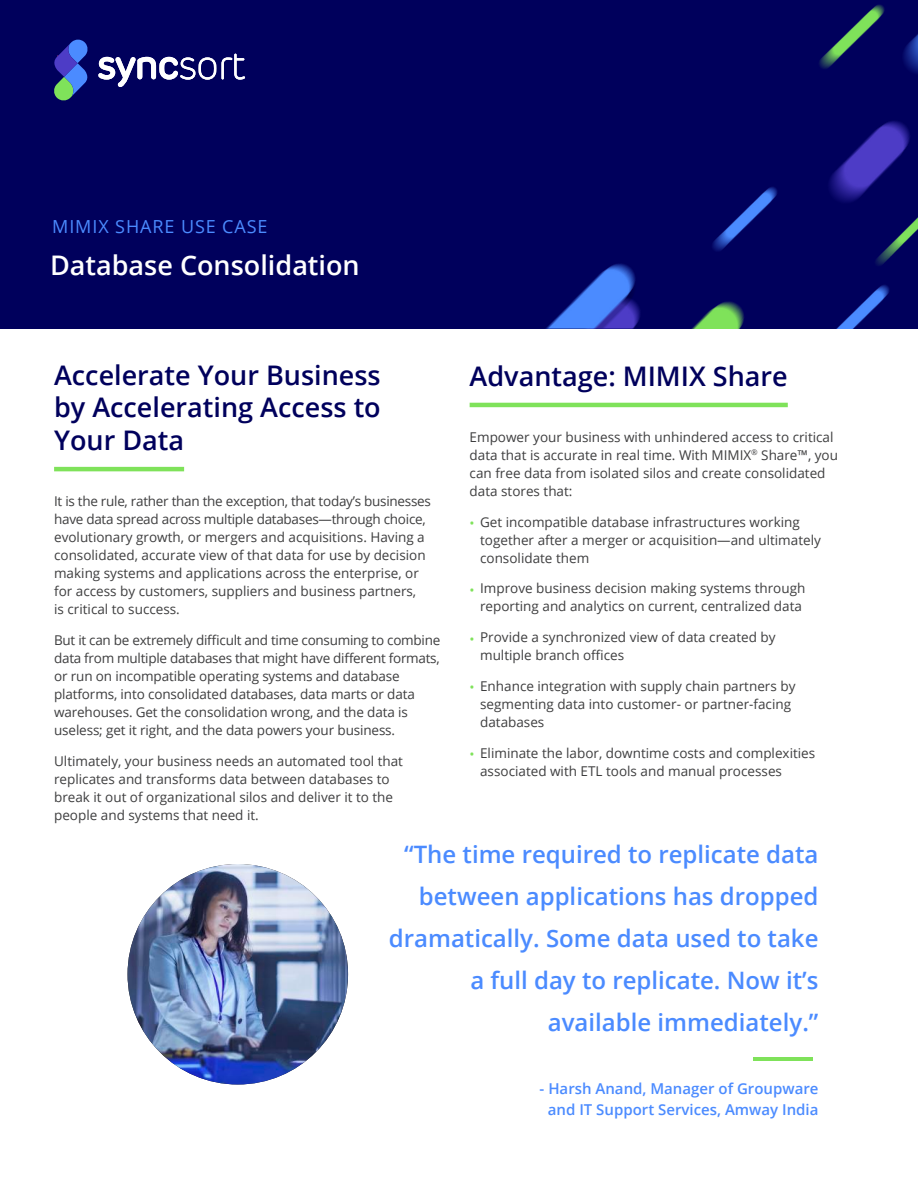
<style>
.page{position:relative;width:918px;height:1188px;background:#fff}
.page>*{position:absolute;margin:0;border:0;box-sizing:border-box;transform-origin:0 0}
.t1{font:600 27px/32.4px "Open Sans";color:#00005c;text-align:justify}
.t2{font:600 27px "Open Sans";color:#fff}
.t3{font:600 24px/42px "Open Sans";color:#4b8bff;text-align:right}
.t4{font:18px "Open Sans";letter-spacing:.05em;color:#4b8bff}
.t5{font:600 15px/21px "Open Sans";color:#4b8bff;text-align:center}
.t6{font:13.5px/18px "Open Sans";color:#3e3e3f}
.s1{color:#7fe25a}
</style>
<div class="page">
<div style="left:0;top:0;width:918px;height:328px;background:#00005c"></div>
<img style="left:712px;top:224px;width:37px;height:27px">
<img style="left:819px;top:13px;width:48px;height:56px">
<img style="left:788px;top:325px;width:57px;height:4px">
<img style="left:845px;top:242px;width:73px;height:87px">
<img style="left:731px;top:187px;width:46px;height:37px">
<img style="left:867px;top:4px;width:51px;height:69px">
<img style="left:527px;top:264px;width:97px;height:65px">
<img style="left:624px;top:264px;width:164px;height:65px">
<img style="left:829px;top:121px;width:89px;height:121px">
<svg style="left:98px;top:54px;width:147px;height:33px"></svg>
<svg style="left:54px;top:40px;width:34px;height:61px"></svg>
<hr style="left:54px;top:467px;width:130px;height:4px;background:#7fe25a">
<hr style="left:754px;top:1057px;width:59px;height:4px;background:#7fe25a">
<img style="left:128px;top:864px;width:220px;height:220px;border-radius:110px">
<hr style="left:470px;top:403px;width:318px;height:4px;background:#7fe25a">
<h3 class="t4" style="left:52px;top:214px;width:217px">MIMIX SHARE USE CASE</h3>
<h1 class="t2" style="left:50px;top:246px;width:311px">Database Consolidation</h1>
<h1 class="t1" style="left:54px;top:358px;width:328px">Accelerate Your Business by Accelerating Access to Your Data</h1>
<h1 class="t1" style="left:470px;top:359px;width:320px">Advantage: MIMIX Share</h1>
<p class="t6" style="left:470px;top:428px;width:370px">Empower your business with unhindered access to critical data that is accurate in real time. With MIMIX<sup>®</sup> Share™, you can free data from isolated silos and create consolidated data stores that:</p>
<p class="t6" style="left:480px;top:512px;width:342px;text-indent:-10px"><span class="s1">•</span> Get incompatible database infrastructures working together after a merger or acquisition—and ultimately consolidate them</p>
<p class="t6" style="left:470px;top:579px;width:337px;text-align:center"><span class="s1">•</span> Improve business decision making systems through reporting and analytics on current, centralized data</p>
<p class="t6" style="left:480px;top:628px;width:297px;text-indent:-10px"><span class="s1">•</span> Provide a synchronized view of data created by multiple branch offices</p>
<p class="t6" style="left:480px;top:677px;width:317px;text-indent:-10px"><span class="s1">•</span> Enhance integration with supply chain partners by segmenting data into customer- or partner-facing databases</p>
<p class="t6" style="left:480px;top:744px;width:337px;text-indent:-10px"><span class="s1">•</span> Eliminate the labor, downtime costs and complexities associated with ETL tools and manual processes</p>
<p class="t6" style="left:54px;top:492px;width:378px">It is the rule, rather than the exception, that today’s businesses have data spread across multiple databases—through choice, evolutionary growth, or mergers and acquisitions. Having a consolidated, accurate view of that data for use by decision making systems and applications across the enterprise, or for access by customers, suppliers and business partners,<br>is critical to success.</p>
<p class="t6" style="left:54px;top:631px;width:388px">But it can be extremely difficult and time consuming to combine data from multiple databases that might have different formats, or run on incompatible operating systems and database platforms, into consolidated databases, data marts or data warehouses. Get the consolidation wrong, and the data is useless; get it right, and the data powers your business.</p>
<p class="t6" style="left:54px;top:751px;width:350px">Ultimately, your business needs an automated tool that replicates and transforms data between databases to break it out of organizational silos and deliver it to the people and systems that need it.</p>
<h2 class="t3" style="left:389px;top:832px;width:431px">“The time required to replicate data between applications has dropped dramatically. Some data used to take a full day to replicate. Now it’s available immediately.”</h2>
<p class="t5" style="left:540px;top:1077px;width:280px">- Harsh Anand, Manager of Groupware and IT Support Services, Amway India</p>
</div>
